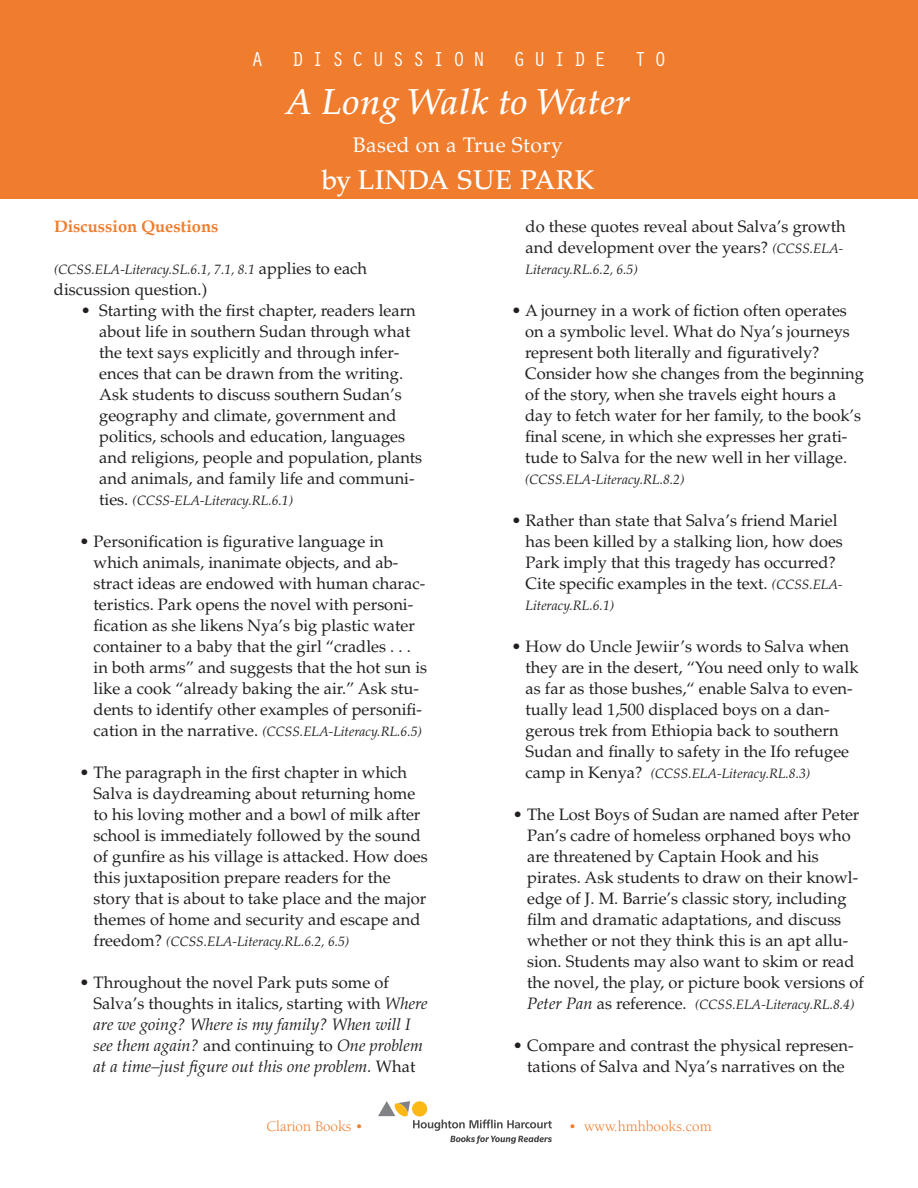
<style>
.page{position:relative;width:918px;height:1188px;background:#fff}
.page>*{position:absolute;margin:0;border:0;box-sizing:border-box;transform-origin:0 0}
.t1{font:italic 500 36px "Palatino LT Std";letter-spacing:.02em;color:#fff}
.t2{font:500 27px "Palatino LT Std";letter-spacing:.02em;color:#fff}
.t3{font:21px "Orator Std";letter-spacing:.36em;color:#fff}
.t4{font:21px "Palatino LT Std";letter-spacing:.02em;color:#fff}
.t5{font:16.5px/21px "Palatino LT Std";color:#231f20}
.t6{font:italic 16.5px/21px "Palatino LT Std";color:#231f20}
.t7{font:700 16.5px "Book Antiqua";color:#f07c2d}
.t8{font:15px "Berkeley Std";color:#f07c2d}
.t9{font:italic 13.5px "Palatino LT Std";color:#231f20}
.s1{font-style:normal;font-size:16.5px}
.s2{font-style:normal}
.s3{font-style:italic;font-size:13.5px}
.s4{font-size:16.5px}
</style>
<div class="page">
<div style="left:0;top:0;width:918px;height:199px;background:#f07c2d"></div>
<svg style="left:378px;top:1101px;width:174px;height:43px"></svg>
<p class="t3" style="left:251px;top:44px;width:14px">A</p>
<p class="t3" style="left:291px;top:44px;width:196px">DISCUSSION</p>
<p class="t3" style="left:513px;top:44px;width:95px">GUIDE</p>
<p class="t3" style="left:634px;top:44px;width:34px">T O</p>
<h1 class="t1" style="left:287px;top:81px;width:344px">A Long Walk to Water</h1>
<p class="t4" style="left:353px;top:132px;width:211px">Based on a True Story</p>
<h2 class="t2" style="left:322px;top:164px;width:274px">BY LINDA SUE PARK</h2>
<p class="t7" style="left:54px;top:216px;width:166px">Discussion Questions</p>
<p class="t9" style="left:54px;top:261px;width:315px">(CCSS.ELA-Literacy.SL.6.1, 7.1, 8.1 <span class="s1">applies to each</span></p>
<p class="t5" style="left:54px;top:279px;width:155px">discussion question.)</p>
<p class="t5" style="left:99px;top:300px;width:325px;text-indent:-18px">• Starting with the first chapter, readers learn about life in southern Sudan through what the text says explicitly and through infer&shy;ences that can be drawn from the writing.<br>Ask students to discuss southern Sudan’s geography and climate, government and politics, schools and education, languages and religions, people and population, plants and animals, and family life and communi-</p>
<p class="t9" style="left:99px;top:492px;width:195px"><span class="s1">ties.</span> (CCSS-ELA-Literacy.RL.6.1)</p>
<p class="t5" style="left:94px;top:531px;width:335px;text-indent:-14px">• Personification is figurative language in which animals, inanimate objects, and ab&shy;stract ideas are endowed with human charac&shy;teristics. Park opens the novel with personi&shy;fication as she likens Nya’s big plastic water container to a baby that the girl “cradles . . . in both arms” and suggests that the hot sun is like a cook “already baking the air.” Ask stu&shy;dents to identify other examples of personifi-</p>
<p class="t9" style="left:94px;top:723px;width:330px"><span class="s1">cation in the narrative.</span> (CCSS.ELA-Literacy.RL.6.5)</p>
<p class="t5" style="left:94px;top:762px;width:336px;text-indent:-14px">• The paragraph in the first chapter in which Salva is daydreaming about returning home to his loving mother and a bowl of milk after school is immediately followed by the sound of gunfire as his village is attacked. How does this juxtaposition prepare readers for the story that is about to take place and the major themes of home and security and escape and</p>
<p class="t9" style="left:94px;top:933px;width:257px"><span class="s1">freedom?</span> (CCSS.ELA-Literacy.RL.6.2, 6.5)</p>
<p class="t6" style="left:94px;top:972px;width:336px;text-indent:-14px"><span class="s2">• Throughout the novel Park puts some of Salva’s thoughts in italics, starting with</span> Where are we going? Where is my family? When will I see them again? <span class="s2">and continuing to</span> One problem at a time–just figure out this one problem. <span class="s2">What</span></p>
<p class="t5" style="left:526px;top:216px;width:322px">do these quotes reveal about Salva’s growth and development over the years? <span class="s3">(CCSS.ELA-</span></p>
<p class="t9" style="left:526px;top:261px;width:114px">Literacy.RL.6.2, 6.5)</p>
<p class="t5" style="left:525px;top:300px;width:340px;text-indent:-14px">• A journey in a work of fiction often operates on a symbolic level. What do Nya’s journeys represent both literally and figuratively?<br>Consider how she changes from the beginning of the story, when she travels eight hours a day to fetch water for her family, to the book’s final scene, in which she expresses her grati&shy;tude to Salva for the new well in her village.</p>
<p class="t9" style="left:525px;top:471px;width:161px">(CCSS.ELA-Literacy.RL.8.2)</p>
<p class="t5" style="left:526px;top:510px;width:319px;text-indent:-14px">• Rather than state that Salva’s friend Mariel has been killed by a stalking lion, how does Park imply that this tragedy has occurred?<br>Cite specific examples in the text. <span class="s3">(CCSS.ELA-</span></p>
<p class="t9" style="left:526px;top:597px;width:90px">Literacy.RL.6.1)</p>
<p class="t5" style="left:526px;top:636px;width:334px;text-indent:-14px">• How do Uncle Jewiir’s words to Salva when they are in the desert, “You need only to walk as far as those bushes,“ enable Salva to even&shy;tually lead 1,500 displaced boys on a dan&shy;gerous trek from Ethiopia back to southern Sudan and finally to safety in the Ifo refugee</p>
<p class="t9" style="left:526px;top:765px;width:286px"><span class="s1">camp in Kenya?</span> (CCSS.ELA-Literacy.RL.8.3)</p>
<p class="t5" style="left:527px;top:804px;width:338px;text-indent:-14px">• The Lost Boys of Sudan are named after Peter Pan’s cadre of homeless orphaned boys who are threatened by Captain Hook and his pirates. Ask students to draw on their knowl&shy;edge of J. M. Barrie’s classic story, including film and dramatic adaptations, and discuss whether or not they think this is an apt allu&shy;sion. Students may also want to skim or read the novel, the play, or picture book versions of</p>
<p class="t9" style="left:527px;top:996px;width:329px"><span class="s4">Peter Pan</span> <span class="s1">as reference.</span> (CCSS.ELA-Literacy.RL.8.4)</p>
<p class="t5" style="left:513px;top:1035px;width:342px;text-align:center">• Compare and contrast the physical represen&shy;tations of Salva and Nya’s narratives on the</p>
<p class="t8" style="left:267px;top:1119px;width:98px">Clarion Books •</p>
<p class="t8" style="left:569px;top:1119px;width:144px">• www.hmhbooks.com</p>
</div>
